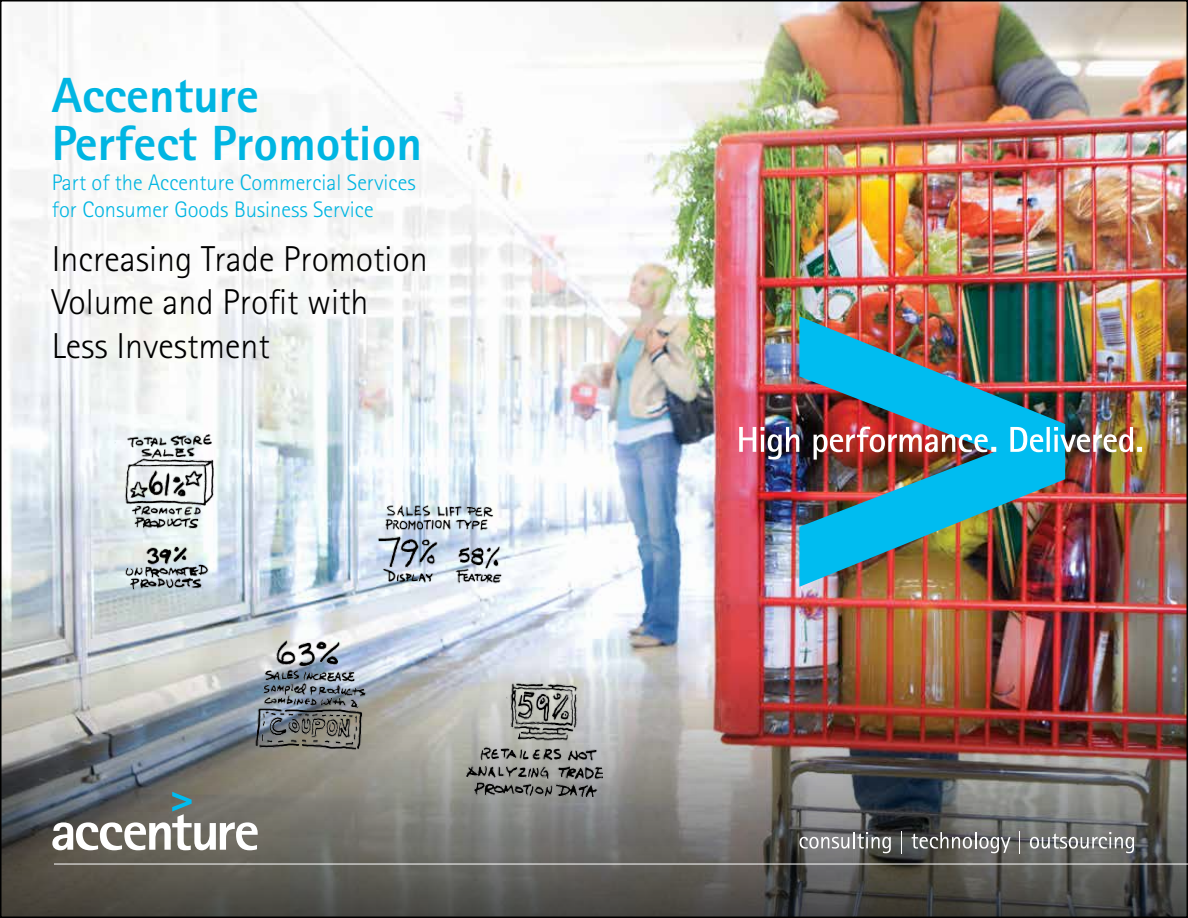
<style>
.page{position:relative;width:1188px;height:918px;background:#fff}
.page>*{position:absolute;margin:0;border:0;box-sizing:border-box;transform-origin:0 0}
.t1{font:800 49.5px/48px "Agfa Rotis Sans Serif";color:#00b5e2}
.t2{font:300 36px/43.2px "Agfa Rotis Sans Serif";color:#000}
.t3{font:300 22.5px/27px "Agfa Rotis Sans Serif";color:#00b5e2}
</style>
<div class="page">
<img style="left:3px;top:3px;width:1182px;height:627px">
<img style="left:799px;top:316px;width:266px;height:271px">
<img style="left:739px;top:427px;width:403px;height:33px">
<img style="left:0;top:630px;width:1188px;height:288px">
<svg style="left:52px;top:792px;width:206px;height:58px"></svg>
<hr style="left:54px;top:864px;width:1134px;height:1px;background:#fff">
<svg style="left:800px;top:832px;width:91px;height:21px;background:#878888"></svg>
<svg style="left:901px;top:831px;width:1px;height:23px"></svg>
<svg style="left:912px;top:832px;width:99px;height:21px;background:#797877"></svg>
<svg style="left:1019px;top:831px;width:1px;height:23px"></svg>
<svg style="left:1030px;top:832px;width:104px;height:21px;background:#888988"></svg>
<img style="left:365px;top:504px;width:138px;height:79px">
<img style="left:467px;top:681px;width:135px;height:115px">
<img style="left:236px;top:640px;width:152px;height:124px">
<img style="left:115px;top:434px;width:112px;height:159px">
<h1 class="t1" style="left:52px;top:71px;width:372px">Accenture<br>Perfect Promotion</h1>
<p class="t3" style="left:52px;top:169px;width:365px">Part of the Accenture Commercial Services for Consumer Goods Business Service</p>
<h2 class="t2" style="left:52px;top:237px;width:377px">Increasing Trade Promotion<br>Volume and Profit with<br>Less Investment</h2>
</div>
